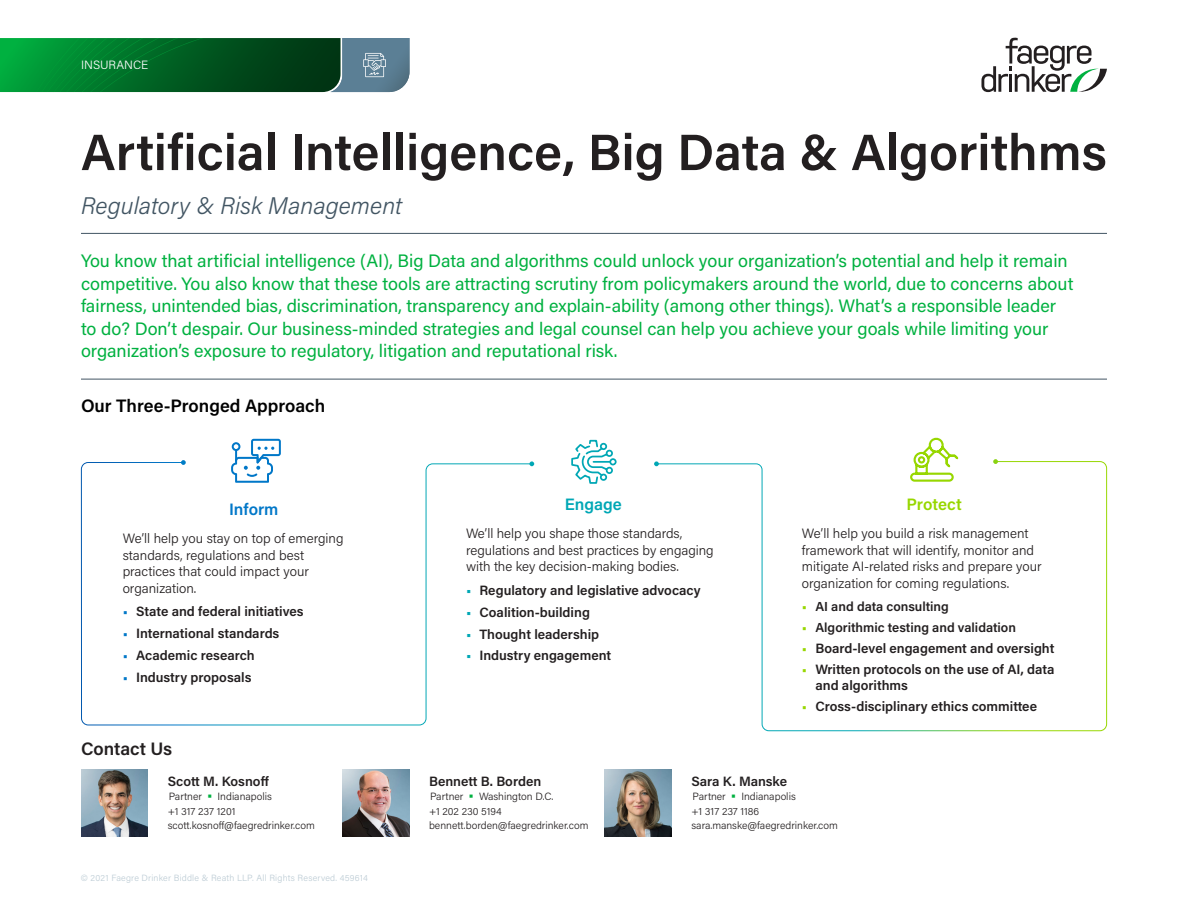
<style>
.page{position:relative;width:1188px;height:918px;background:#fff}
.page>*{position:absolute;margin:0;border:0;box-sizing:border-box;transform-origin:0 0}
.dash_H1_Dashboard_T{font:600 51px "Acumin Pro";color:#231f20}
.dash_H2_Dashobard_S{font:italic 300 24px "Acumin Pro";color:#425563}
.dash_H2_Green_Heade{font:18px/22.5px "Acumin Pro";color:#00b140}
.dash_H3_Section_Tit{font:600 18px "Acumin Pro";color:#000}
.dash_H3_Contact_Us{font:600 18px "Acumin Pro";letter-spacing:-.005em;color:#231f20}
.dash_Bulleted_List{font:600 16.5px "Acumin Pro";letter-spacing:-.005em;color:#97d700}
.dash_Bulleted_List-2{font:600 16.5px "Acumin Pro";color:#00a7b5}
.dash_Bulleted_List-3{font:600 16.5px "Acumin Pro";letter-spacing:-.005em;color:#0077c8}
.dash_Bulleted_List-4{font:300 13.5px/16.5px "Acumin Pro";color:#231f20}
.dash_Lawyer_Name{font:600 13.5px/16.5px "Acumin Pro";color:#231f20}
.t1{font:600 13.05px "Acumin Pro";color:#231f20}
.t2{font:300 12px "Acumin Pro";color:#fff}
.dash_Phone_Email{font:300 10.5px "Acumin Pro";color:#231f20}
.dash_Contact_Title{font:300 10.5px "Acumin Pro";color:#231f20}
.t3{font:300 9px "Acumin Pro";letter-spacing:.02em;color:#bdccd5}
.s1{font-size:13.05px;color:#0077c8}
.s2{color:#00b140}
.s3{color:#00a7b5}
.s4{color:#97d700}
.s5{font-size:13.05px;color:#97d700}
</style>
<div class="page">
<svg style="left:0;top:38px;width:410px;height:54px;background:#126d39"></svg>
<hr style="left:81px;top:233px;width:1026px;height:1px;background:#425563">
<hr style="left:81px;top:379px;width:1026px;height:1px;background:#425563">
<img style="left:81px;top:770px;width:67px;height:67px">
<img style="left:342px;top:770px;width:67px;height:67px">
<img style="left:605px;top:770px;width:67px;height:67px">
<svg style="left:81px;top:462px;width:452px;height:264px"></svg>
<svg style="left:181px;top:460px;width:5px;height:5px"></svg>
<svg style="left:529px;top:461px;width:5px;height:5px"></svg>
<svg style="left:231px;top:439px;width:50px;height:44px"></svg>
<svg style="left:913px;top:437px;width:46px;height:24px"></svg>
<div style="left:609px;top:458px;width:8px;height:7px;border:2px solid #00a7b5;border-radius:50%"></div>
<svg style="left:571px;top:439px;width:43px;height:45px"></svg>
<svg style="left:656px;top:461px;width:451px;height:271px"></svg>
<svg style="left:654px;top:461px;width:5px;height:5px"></svg>
<svg style="left:993px;top:459px;width:5px;height:5px"></svg>
<svg style="left:981px;top:37px;width:126px;height:55px"></svg>
<p class="t2" style="left:81px;top:57px;width:69px">INSURANCE</p>
<p class="dash_H1_Dashboard_T" style="left:81px;top:117px;width:1027px">Artificial Intelligence, Big Data &amp; Algorithms</p>
<p class="dash_H2_Dashobard_S" style="left:81px;top:189px;width:323px">Regulatory &amp; Risk Management</p>
<p class="dash_H2_Green_Heade" style="left:81px;top:249px;width:994px">You know that artificial intelligence (AI), Big Data and algorithms could unlock your organization’s potential and help it remain competitive. You also know that these tools are attracting scrutiny from policymakers around the world, due to concerns about fairness, unintended bias, discrimination, transparency and explain-ability (among other things). What’s a responsible leader to do? Don’t despair. Our business-minded strategies and legal counsel can help you achieve your goals while limiting your organization’s exposure to regulatory, litigation and reputational risk.</p>
<p class="dash_H3_Section_Tit" style="left:81px;top:393px;width:246px">Our Three-Pronged Approach</p>
<p class="dash_Bulleted_List-3" style="left:229px;top:497px;width:51px">Inform</p>
<p class="dash_Bulleted_List-4" style="left:123px;top:530px;width:222px">We’ll help you stay on top of emerging standards, regulations and best practices that could impact your organization.</p>
<p class="dash_Lawyer_Name" style="left:123px;top:602px;width:183px"><span class="s1">•</span> State and federal initiatives</p>
<p class="dash_Lawyer_Name" style="left:123px;top:624px;width:158px"><span class="s1">•</span> International standards</p>
<p class="dash_Lawyer_Name" style="left:123px;top:646px;width:134px"><span class="s1">•</span> Academic research</p>
<p class="dash_Lawyer_Name" style="left:123px;top:668px;width:130px"><span class="s1">•</span> Industry proposals</p>
<p class="dash_H3_Contact_Us" style="left:81px;top:736px;width:93px">Contact Us</p>
<p class="dash_Lawyer_Name" style="left:168px;top:773px;width:103px">Scott M. Kosnoff</p>
<p class="dash_Contact_Title" style="left:169px;top:790px;width:105px">Partner <span class="s2">▪</span> Indianapolis</p>
<p class="dash_Phone_Email" style="left:168px;top:804px;width:69px">+1 317 237 1201</p>
<p class="dash_Phone_Email" style="left:168px;top:818px;width:149px">scott.kosnoff@faegredrinker.com</p>
<p class="t3" style="left:81px;top:871px;width:289px">© 2021 Faegre Drinker Biddle &amp; Reath LLP. All Rights Reserved. 459614</p>
<p class="dash_Bulleted_List-2" style="left:565px;top:493px;width:58px">Engage</p>
<p class="dash_Bulleted_List-4" style="left:466px;top:525px;width:249px">We’ll help you shape those standards, regulations and best practices by engaging with the key decision-making bodies.</p>
<p class="dash_Lawyer_Name" style="left:466px;top:581px;width:236px"><span class="s3">•</span> Regulatory and legislative advocacy</p>
<p class="dash_Lawyer_Name" style="left:466px;top:603px;width:125px"><span class="s3">•</span> Coalition-building</p>
<p class="dash_Lawyer_Name" style="left:466px;top:625px;width:135px"><span class="s3">•</span> Thought leadership</p>
<p class="dash_Lawyer_Name" style="left:466px;top:647px;width:147px"><span class="s3">•</span> Industry engagement</p>
<p class="dash_Bulleted_List" style="left:907px;top:493px;width:57px">Protect</p>
<p class="dash_Bulleted_List-4" style="left:802px;top:525px;width:241px">We’ll help you build a risk management framework that will identify, monitor and mitigate AI-related risks and prepare your organization for coming regulations.</p>
<p class="t1" style="left:802px;top:598px;width:149px"><span class="s4">•</span> AI and data consulting</p>
<p class="t1" style="left:802px;top:618px;width:216px"><span class="s4">•</span> Algorithmic testing and validation</p>
<p class="dash_Lawyer_Name" style="left:802px;top:639px;width:254px"><span class="s5">•</span> Board-level engagement and oversight</p>
<p class="dash_Lawyer_Name" style="left:815px;top:660px;width:241px;text-indent:-14px"><span class="s5">•</span> Written protocols on the use of AI, data and algorithms</p>
<p class="dash_Lawyer_Name" style="left:802px;top:697px;width:237px"><span class="s5">•</span> Cross-disciplinary ethics committee</p>
<p class="dash_Lawyer_Name" style="left:429px;top:773px;width:114px">Bennett B. Borden</p>
<p class="dash_Contact_Title" style="left:430px;top:790px;width:125px">Partner <span class="s2">▪</span> Washington D.C.</p>
<p class="dash_Phone_Email" style="left:429px;top:804px;width:74px">+1 202 230 5194</p>
<p class="dash_Phone_Email" style="left:429px;top:818px;width:161px">bennett.borden@faegredrinker.com</p>
<p class="dash_Lawyer_Name" style="left:691px;top:773px;width:97px">Sara K. Manske</p>
<p class="dash_Contact_Title" style="left:693px;top:790px;width:105px">Partner <span class="s2">▪</span> Indianapolis</p>
<p class="dash_Phone_Email" style="left:691px;top:804px;width:69px">+1 317 237 1186</p>
<p class="dash_Phone_Email" style="left:691px;top:818px;width:148px">sara.manske@faegredrinker.com</p>
</div>
